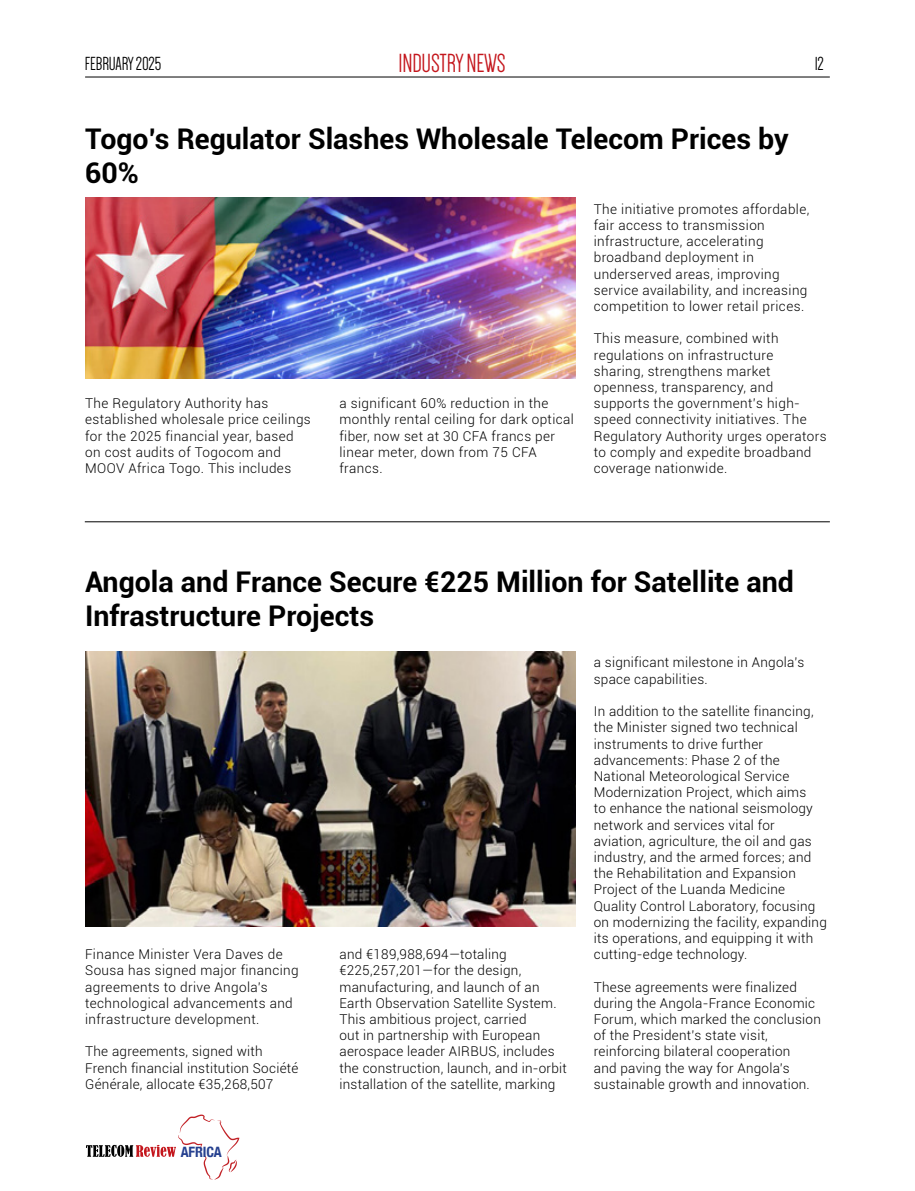
<style>
.page{position:relative;width:915px;height:1191px;background:#fff}
.page>*{position:absolute;margin:0;border:0;box-sizing:border-box;transform-origin:0 0}
.t1{font:700 28.5px/34.2px "Roboto";color:#000}
.t2{font:27px "Dense";letter-spacing:-.01em;color:#c4161c}
.t3{font:19.5px "Dense";letter-spacing:-.01em;color:#000}
.t4{font:700 condensed 14.25px "Helvetica Neue";letter-spacing:-.01em;color:#25408f}
.t5{font:300 13.5px/16.2px "Roboto";letter-spacing:.02em;color:#000}
</style>
<div class="page">
<hr style="left:85px;top:77px;width:744px;height:1px;background:#000">
<svg style="left:86px;top:1114px;width:153px;height:66px"></svg>
<hr style="left:85px;top:521px;width:744px;height:1px;background:#000">
<img style="left:85px;top:197px;width:490px;height:182px">
<img style="left:85px;top:651px;width:490px;height:275px">
<h3 class="t3" style="left:85px;top:54px;width:78px">FEBRUARY 2025</h3>
<h2 class="t2" style="left:398px;top:50px;width:108px">INDUSTRY NEWS</h2>
<h3 class="t3" style="left:814px;top:54px;width:11px">12</h3>
<h1 class="t1" style="left:85px;top:121px;width:704px">Togo’s Regulator Slashes Wholesale Telecom Prices by<br>60%</h1>
<p class="t5" style="left:85px;top:395px;width:227px">The Regulatory Authority has established wholesale price ceilings for the 2025 financial year, based on cost audits of Togocom and<br>MOOV Africa Togo. This includes</p>
<p class="t5" style="left:339px;top:395px;width:236px">a significant 60% reduction in the monthly rental ceiling for dark optical fiber, now set at 30 CFA francs per linear meter, down from 75 CFA francs.</p>
<p class="t5" style="left:593px;top:200px;width:217px">The initiative promotes affordable, fair access to transmission infrastructure, accelerating broadband deployment in underserved areas, improving service availability, and increasing competition to lower retail prices.</p>
<p class="t5" style="left:593px;top:330px;width:234px">This measure, combined with regulations on infrastructure<br>sharing, strengthens market openness, transparency, and supports the government’s high&shy;speed connectivity initiatives. The<br>Regulatory Authority urges operators to comply and expedite broadband coverage nationwide.</p>
<h1 class="t1" style="left:85px;top:563px;width:710px">Angola and France Secure €225 Million for Satellite and<br>Infrastructure Projects</h1>
<p class="t5" style="left:85px;top:945px;width:215px">Finance Minister Vera Daves de<br>Sousa has signed major financing agreements to drive Angola’s technological advancements and infrastructure development.</p>
<p class="t5" style="left:85px;top:1043px;width:215px">The agreements, signed with<br>French financial institution Société<br>Générale, allocate €35,268,507</p>
<p class="t4" style="left:181px;top:1139px;width:43px">AFRICA</p>
<p class="t5" style="left:339px;top:945px;width:229px">and €189,988,694—totaling €225,257,201—for the design, manufacturing, and launch of an Earth Observation Satellite System.<br>This ambitious project, carried<br>out in partnership with European aerospace leader AIRBUS, includes the construction, launch, and in-orbit installation of the satellite, marking</p>
<p class="t5" style="left:593px;top:654px;width:212px">a significant milestone in Angola’s space capabilities.</p>
<p class="t5" style="left:593px;top:702px;width:234px">In addition to the satellite financing, the Minister signed two technical instruments to drive further advancements: Phase 2 of the National Meteorological Service Modernization Project, which aims<br>to enhance the national seismology network and services vital for aviation, agriculture, the oil and gas industry, and the armed forces; and the Rehabilitation and Expansion Project of the Luanda Medicine Quality Control Laboratory, focusing on modernizing the facility, expanding its operations, and equipping it with cutting-edge technology.</p>
<p class="t5" style="left:593px;top:978px;width:228px">These agreements were finalized during the Angola-France Economic Forum, which marked the conclusion of the President’s state visit, reinforcing bilateral cooperation<br>and paving the way for Angola’s sustainable growth and innovation.</p>
</div>
